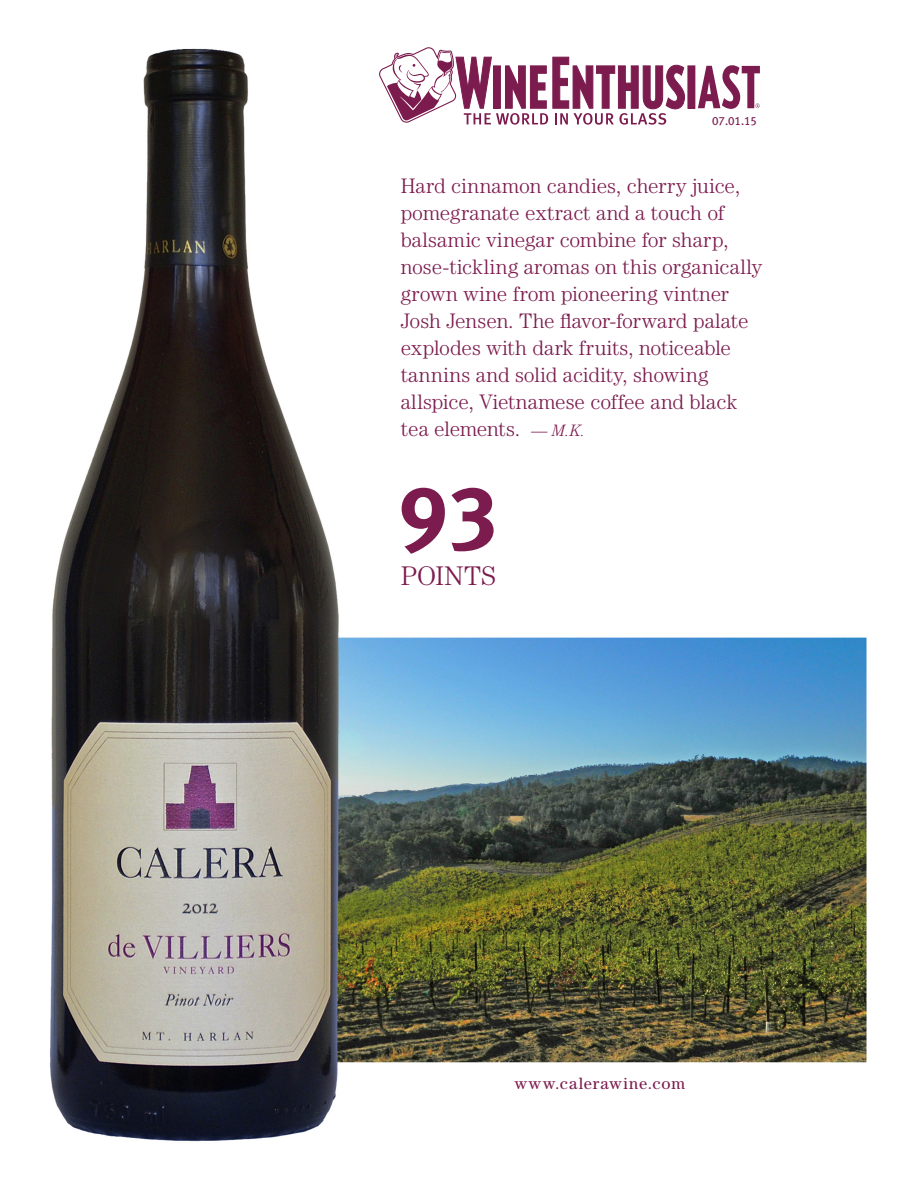
<style>
.page{position:relative;width:918px;height:1188px;background:#fff}
.page>*{position:absolute;margin:0;border:0;box-sizing:border-box;transform-origin:0 0}
.t1{font:90px "Meta Plus Bold Caps";color:#7c1b4e}
.t2{font:300 27px "Century";color:#7c1b4e}
.t3{font:300 21px/27px "Century";color:#7c1b4e}
.t4{font:16.5px "Century";letter-spacing:.06em;color:#7c1b4e}
.t5{font:12px "Meta Plus Book Caps";color:#7c1b4e}
.s1{font-style:italic;font-size:16.5px}
</style>
<div class="page">
<img style="left:50px;top:48px;width:817px;height:1094px">
<div style="left:688px;top:66px;width:7px;height:42px;background:#7c1b4e"></div>
<svg style="left:698px;top:65px;width:62px;height:44px"></svg>
<svg style="left:378px;top:47px;width:307px;height:78px"></svg>
<p class="t5" style="left:712px;top:113px;width:46px">07.01.15</p>
<p class="t3" style="left:401px;top:172px;width:363px">Hard cinnamon candies, cherry juice, pomegranate extract and a touch of balsamic vinegar combine for sharp, nose-tickling aromas on this organically grown wine from pioneering vintner Josh Jensen. The flavor-forward palate explodes with dark fruits, noticeable tannins and solid acidity, showing allspice, Vietnamese coffee and black tea elements. <span class="s1">— M.K.</span></p>
<p class="t1" style="left:399px;top:465px;width:100px">93</p>
<p class="t2" style="left:401px;top:561px;width:97px">POINTS</p>
<p class="t4" style="left:514px;top:1073px;width:172px">www.calerawine.com</p>
</div>
